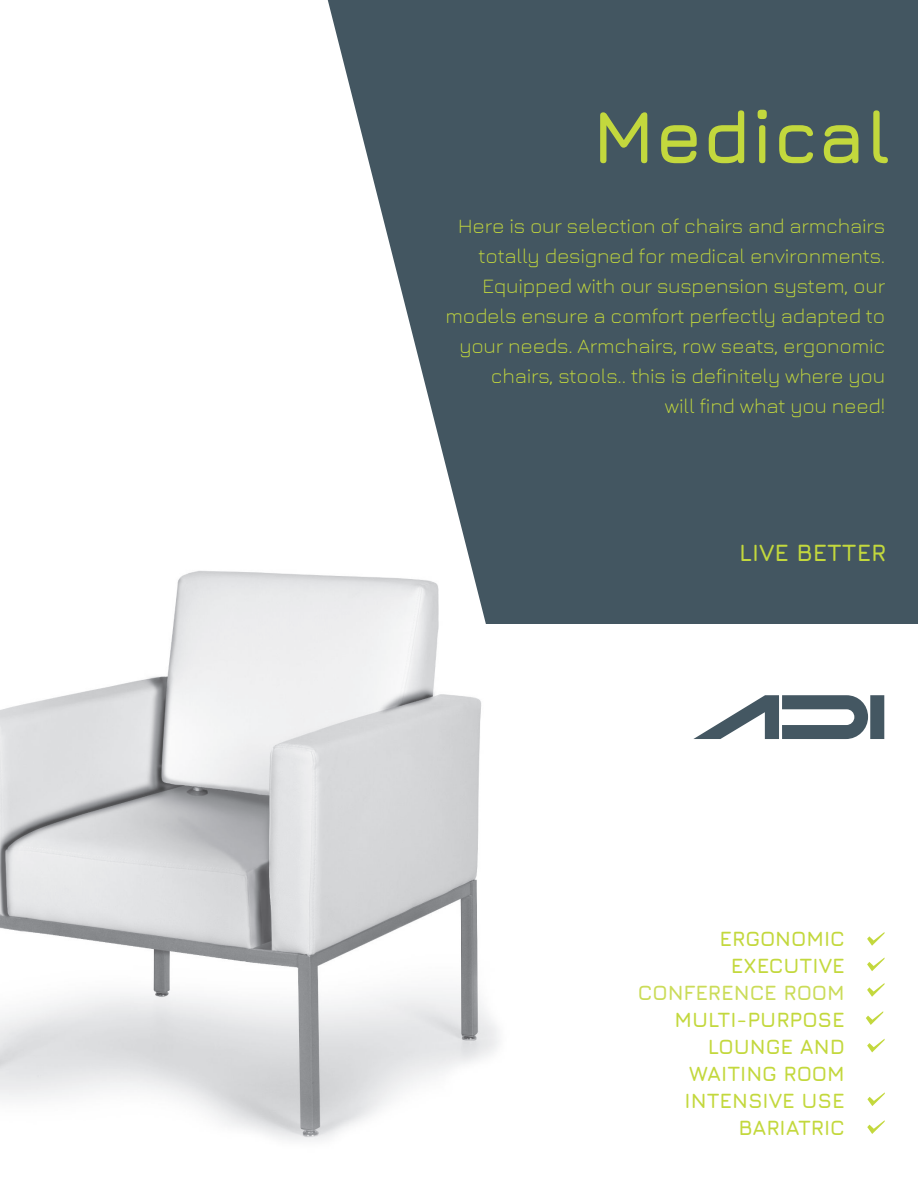
<style>
.page{position:relative;width:918px;height:1188px;background:#fff}
.page>*{position:absolute;margin:0;border:0;box-sizing:border-box;transform-origin:0 0}
.t1{font:700 75px "Jura";color:#c3d83d}
.t2{font:700 24px "Jura";color:#c3d83d}
.t3{font:300 21px/30px "Jura";letter-spacing:-.01em;color:#c3d83d;text-align:right}
.t4{font:700 21px/27px "Jura";color:#c3d83d;text-align:center}
.t5{font:700 21px "Jura";color:#cbdc59}
</style>
<div class="page">
<img style="left:0;top:571px;width:499px;height:570px">
<svg style="left:328px;top:0;width:590px;height:624px;fill:#435661"></svg>
<svg style="left:867px;top:932px;width:18px;height:14px"></svg>
<svg style="left:867px;top:957px;width:18px;height:14px"></svg>
<svg style="left:867px;top:983px;width:18px;height:14px"></svg>
<svg style="left:866px;top:1011px;width:17px;height:14px"></svg>
<svg style="left:867px;top:1039px;width:18px;height:13px"></svg>
<svg style="left:867px;top:1092px;width:18px;height:14px"></svg>
<div style="left:870px;top:695px;width:14px;height:44px;background:#445762"></div>
<svg style="left:693px;top:695px;width:175px;height:44px"></svg>
<svg style="left:867px;top:1120px;width:18px;height:14px"></svg>
<h1 class="t1" style="left:592px;top:110px;width:300px">Medical</h1>
<p class="t3" style="left:446px;top:213px;width:441px">Here is our selection of chairs and armchairs totally designed for medical environments.<br>Equipped with our suspension system, our models ensure a comfort perfectly adapted to your needs. Armchairs, row seats, ergonomic chairs, stools.. this is definitely where you<br>will find what you need!</p>
<p class="t2" style="left:739px;top:545px;width:149px">LIVE BETTER</p>
<p class="t4" style="left:720px;top:927px;width:127px">ERGONOMIC<br>EXECUTIVE</p>
<p class="t5" style="left:638px;top:985px;width:208px">CONFERENCE ROOM</p>
<p class="t4" style="left:674px;top:1008px;width:172px;text-align:right">MULTI-PURPOSE<br>LOUNGE AND<br>WAITING ROOM<br>INTENSIVE USE<br>BARIATRIC</p>
</div>
